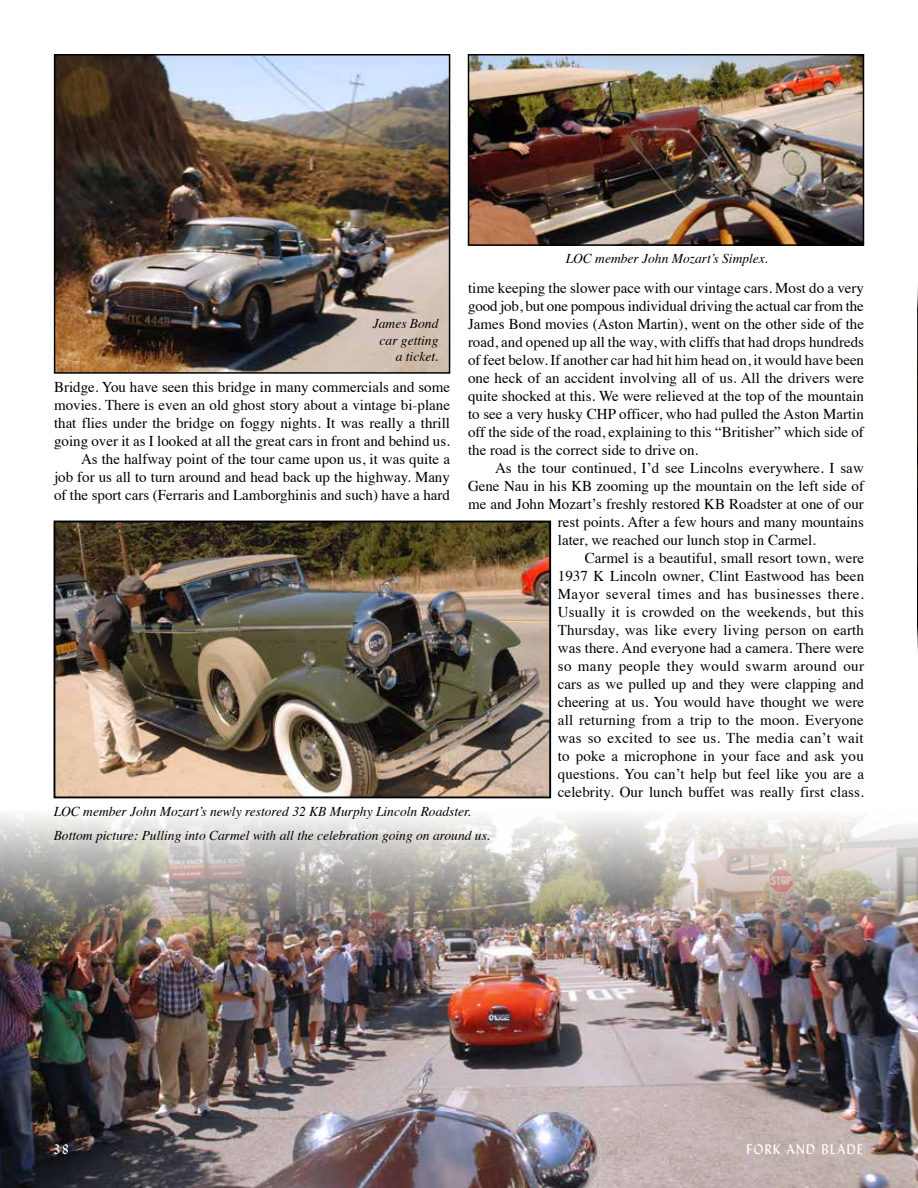
<style>
.page{position:relative;width:918px;height:1188px;background:#fff}
.page>*{position:absolute;margin:0;border:0;box-sizing:border-box;transform-origin:0 0}
.t1{font:15px/18px "Times";color:#000;text-align:right}
.t2{font:15px "Times";letter-spacing:.03em;color:#000}
.t3{font:15px "Times";letter-spacing:.02em;color:#000}
.t4{font:15px "Times";letter-spacing:.025em;color:#000}
.t5{font:italic 13.5px/16.2px "Times";color:#000}
.t6{font:13.5px "Lynda Normal";letter-spacing:.1em;color:#fff}
</style>
<div class="page">
<img style="left:0;top:815px;width:918px;height:373px">
<img style="left:57px;top:524px;width:491px;height:271px">
<div style="left:54px;top:521px;width:497px;height:277px;border:2px solid #000"></div>
<img style="left:57px;top:57px;width:390px;height:314px">
<div style="left:54px;top:54px;width:396px;height:320px;border:2px solid #000"></div>
<img style="left:471px;top:57px;width:390px;height:186px">
<div style="left:468px;top:54px;width:396px;height:192px;border:2px solid #000"></div>
<svg style="left:917px;top:285px;width:1px;height:368px"></svg>
<p class="t5" style="left:566px;top:251px;width:204px">LOC member John Mozart’s Simplex.</p>
<p class="t1" style="left:468px;top:278px;width:398px;text-align:justify">time keeping the slower pace with our vintage cars. Most do a very good job, but one pompous individual driving the actual car from the James Bond movies (Aston Martin), went on the other side of the road, and opened up all the way, with cliffs that had drops hundreds of feet below. If another car had hit him head on, it would have been one heck of an accident involving all of us. All the drivers were quite shocked at this. We were relieved at the top of the mountain to see a very husky CHP officer, who had pulled the Aston Martin off the side of the road, explaining to this “Britisher” which side of the road is the correct side to drive on.</p>
<p class="t1" style="left:495px;top:458px;width:370px">As the tour continued, I’d see Lincolns everywhere. I saw</p>
<p class="t1" style="left:468px;top:476px;width:398px">Gene Nau in his KB zooming up the mountain on the left side of</p>
<p class="t1" style="left:468px;top:494px;width:397px">me and John Mozart’s freshly restored KB Roadster at one of our</p>
<p class="t1" style="left:558px;top:512px;width:308px">rest points. After a few hours and many mountains</p>
<p class="t1" style="left:558px;top:530px;width:260px">later, we reached our lunch stop in Carmel.</p>
<p class="t1" style="left:585px;top:548px;width:281px">Carmel is a beautiful, small resort town, were</p>
<p class="t1" style="left:558px;top:566px;width:308px">1937 K Lincoln owner, Clint Eastwood has been</p>
<p class="t2" style="left:558px;top:580px;width:307px">Mayor several times and has businesses there.</p>
<p class="t1" style="left:558px;top:602px;width:308px">Usually it is crowded on the weekends, but this</p>
<p class="t1" style="left:558px;top:620px;width:308px">Thursday, was like every living person on earth</p>
<p class="t1" style="left:558px;top:638px;width:308px">was there. And everyone had a camera. There were</p>
<p class="t4" style="left:558px;top:652px;width:308px">so many people they would swarm around our</p>
<p class="t1" style="left:558px;top:674px;width:308px">cars as we pulled up and they were clapping and</p>
<p class="t1" style="left:558px;top:692px;width:308px">cheering at us. You would have thought we were</p>
<p class="t1" style="left:558px;top:710px;width:308px">all returning from a trip to the moon. Everyone</p>
<p class="t3" style="left:558px;top:724px;width:307px">was so excited to see us. The media can’t wait</p>
<p class="t1" style="left:558px;top:746px;width:307px">to poke a microphone in your face and ask you</p>
<p class="t1" style="left:558px;top:764px;width:308px">questions. You can’t help but feel like you are a</p>
<p class="t1" style="left:558px;top:782px;width:307px">celebrity. Our lunch buffet was really first class.</p>
<p class="t5" style="left:54px;top:800px;width:438px;line-height:24.3px">LOC member John Mozart’s newly restored 32 KB Murphy Lincoln Roadster.<br>Bottom picture: Pulling into Carmel with all the celebration going on around us.</p>
<p class="t5" style="left:373px;top:317px;width:67px;text-align:right">James Bond car getting a ticket.</p>
<p class="t1" style="left:54px;top:376px;width:398px">Bridge. You have seen this bridge in many commercials and some movies. There is even an old ghost story about a vintage bi-plane that flies under the bridge on foggy nights. It was really a thrill going over it as I looked at all the great cars in front and behind us.<br>As the halfway point of the tour came upon us, it was quite a<br>job for us all to turn around and head back up the highway. Many of the sport cars (Ferraris and Lamborghinis and such) have a hard</p>
<p class="t6" style="left:53px;top:1141px;width:17px">38</p>
<p class="t6" style="left:747px;top:1141px;width:118px">FORK AND BLADE</p>
</div>
